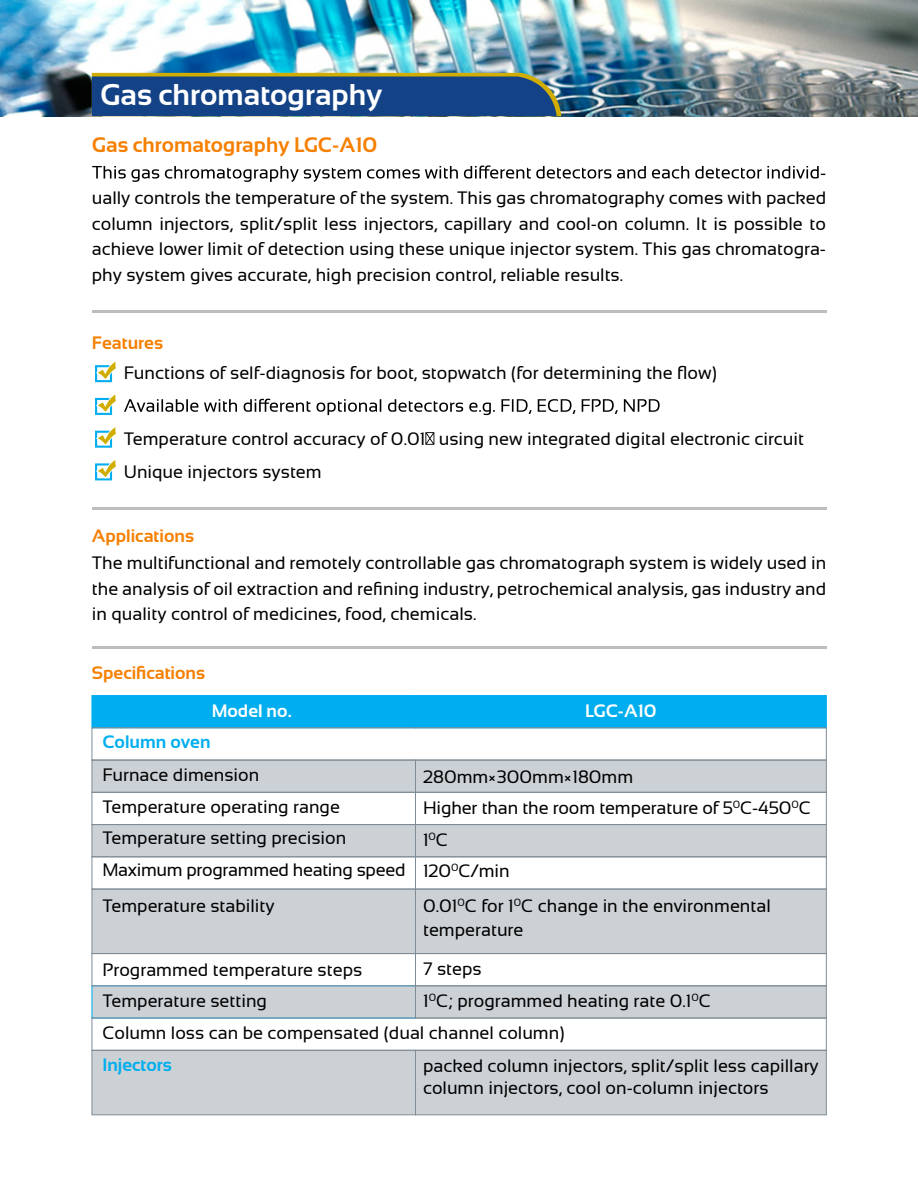
<style>
.page{position:relative;width:918px;height:1188px;background:#fff}
.page>*{position:absolute;margin:0;border:0;box-sizing:border-box;transform-origin:0 0}
.t1{font:700 30px "Sansation";color:#fff}
.t2{font:700 21px "Sansation";color:#f67f00}
.t3{font:18px/31.5px "Sansation";color:#000}
.t4{font:700 18px "Sansation";color:#f67f00}
.t5{font:700 18px "Sansation";color:#00aeef}
.t6{font:700 18px "Sansation";color:#fff}
</style>
<div class="page">
<div style="left:91px;top:888px;width:736px;height:66px;background:#ccd1d5"></div>
<div style="left:92px;top:985px;width:324px;height:33px;background:#ccd1d5"></div>
<div style="left:415px;top:985px;width:412px;height:33px;background:#ccd1d5;border:1px solid #808c95"></div>
<div style="left:92px;top:824px;width:324px;height:33px;background:#ccd1d5"></div>
<div style="left:415px;top:824px;width:412px;height:33px;background:#ccd1d5"></div>
<div style="left:92px;top:760px;width:324px;height:33px;background:#ccd1d5;border:1px solid #808c95"></div>
<div style="left:415px;top:760px;width:412px;height:33px;background:#ccd1d5;border:1px solid #808c95"></div>
<div style="left:92px;top:695px;width:324px;height:33px;background:#00aeef"></div>
<div style="left:415px;top:695px;width:412px;height:33px;background:#00aeef"></div>
<img style="left:0;top:0;width:918px;height:116px">
<hr style="left:92px;top:311px;width:734px;height:2px;background:#bcbdbf">
<hr style="left:92px;top:508px;width:734px;height:2px;background:#bcbdbf">
<svg style="left:92px;top:165px;width:727px;height:17px"></svg>
<hr style="left:92px;top:646px;width:734px;height:2px;background:#bcbdbf">
<svg style="left:124px;top:399px;width:536px;height:16px"></svg>
<svg style="left:425px;top:432px;width:9px;height:13px"></svg>
<div style="left:95px;top:365px;width:17px;height:17px;background:#08b0ef"></div>
<svg style="left:96px;top:361px;width:20px;height:20px"></svg>
<svg style="left:95px;top:398px;width:17px;height:17px"></svg>
<svg style="left:96px;top:394px;width:20px;height:19px"></svg>
<svg style="left:95px;top:431px;width:17px;height:17px"></svg>
<svg style="left:96px;top:427px;width:20px;height:19px"></svg>
<svg style="left:95px;top:463px;width:17px;height:17px"></svg>
<svg style="left:96px;top:460px;width:20px;height:19px"></svg>
<svg style="left:92px;top:73px;width:469px;height:43px;background:#274d7c"></svg>
<svg style="left:91px;top:727px;width:736px;height:34px"></svg>
<div style="left:92px;top:792px;width:324px;height:33px;border:1px solid #808c95"></div>
<div style="left:415px;top:792px;width:412px;height:33px;border:1px solid #808c95"></div>
<div style="left:92px;top:856px;width:324px;height:33px;border:1px solid #808c95"></div>
<div style="left:415px;top:856px;width:412px;height:33px;border:1px solid #808c95"></div>
<div style="left:92px;top:953px;width:324px;height:33px;border:1px solid #808c95"></div>
<div style="left:415px;top:953px;width:412px;height:33px;border:1px solid #808c95"></div>
<svg style="left:91px;top:1017px;width:736px;height:99px"></svg>
<h1 class="t1" style="left:100px;top:77px;width:284px">Gas chromatography</h1>
<p class="t2" style="left:92px;top:133px;width:287px">Gas chromatography LGC-A10</p>
<p class="t3" style="left:92px;top:160px;width:736px;line-height:25.5px;text-align:justify;text-indent:728px">- ually controls the temperature of the system. This gas chromatography comes with packed column injectors, split/split less injectors, capillary and cool-on column. It is possible to achieve lower limit of detection using these unique injector system. This gas chromatogra&shy;phy system gives accurate, high precision control, reliable results.</p>
<p class="t4" style="left:92px;top:333px;width:73px">Features</p>
<p class="t3" style="left:124px;top:357px;width:595px">Functions of self-diagnosis for boot, stopwatch (for determining the flow)</p>
<p class="t3" style="left:124px;top:422px;width:682px;line-height:33px">Temperature control accuracy of 0.01 using new integrated digital electronic circuit<br>Unique injectors system</p>
<p class="t4" style="left:92px;top:526px;width:104px">Applications</p>
<p class="t3" style="left:92px;top:550px;width:736px;line-height:25.5px;text-align:justify">The multifunctional and remotely controllable gas chromatograph system is widely used in the analysis of oil extraction and refining industry, petrochemical analysis, gas industry and in quality control of medicines, food, chemicals.</p>
<p class="t4" style="left:92px;top:663px;width:115px">Specifications</p>
<p class="t6" style="left:212px;top:701px;width:82px">Model no.</p>
<p class="t5" style="left:102px;top:732px;width:110px">Column oven</p>
<p class="t3" style="left:102px;top:759px;width:305px">Furnace dimension<br>Temperature operating range<br>Temperature setting precision<br>Maximum programmed heating speed</p>
<p class="t3" style="left:102px;top:890px;width:174px">Temperature stability</p>
<p class="t6" style="left:585px;top:701px;width:73px">LGC-A10</p>
<p class="t3" style="left:423px;top:761px;width:389px">280mm×300mm×180mm<br>Higher than the room temperature of 5<sup>0</sup>C-450<sup>0</sup>C<br>1<sup>0</sup>C<br>120<sup>0</sup>C/min</p>
<p class="t3" style="left:423px;top:894px;width:349px;line-height:24px">0.01<sup>0</sup>C for 1<sup>0</sup>C change in the environmental temperature</p>
<p class="t3" style="left:423px;top:953px;width:290px">7 steps<br>1<sup>0</sup>C; programmed heating rate 0.1<sup>0</sup>C</p>
<p class="t3" style="left:102px;top:954px;width:464px">Programmed temperature steps<br>Temperature setting<br>Column loss can be compensated (dual channel column)</p>
<p class="t5" style="left:102px;top:1055px;width:71px">Injectors</p>
<p class="t3" style="left:423px;top:1055px;width:397px;line-height:22.5px">packed column injectors, split/split less capillary column injectors, cool on-column injectors</p>
</div>
